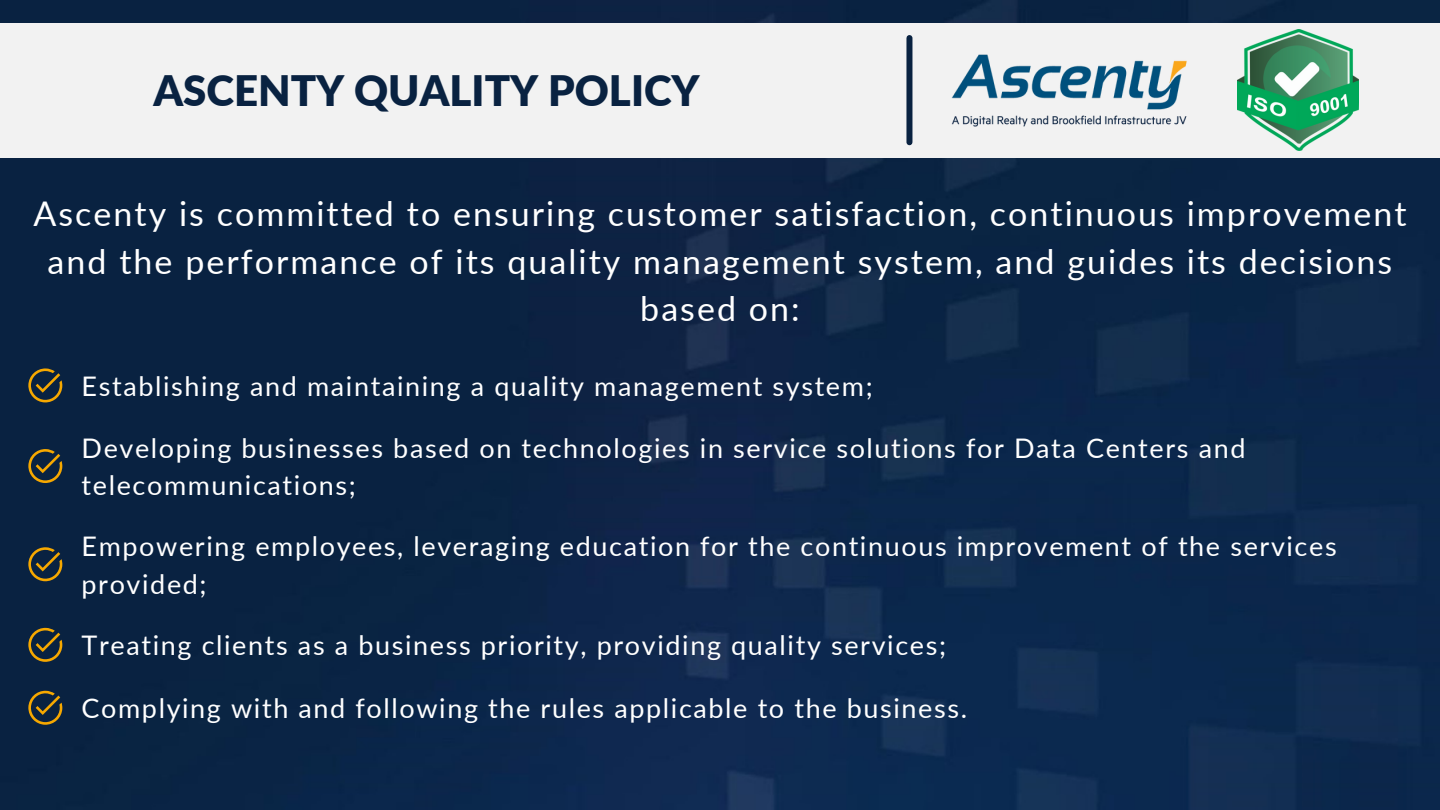
<style>
.page{position:relative;width:1440px;height:810px;background:#fff}
.page>*{position:absolute;margin:0;border:0;box-sizing:border-box;transform-origin:0 0}
.t1{font:900 42px "Lato";color:#092241}
.t2{font:34px/47.2px "Lato";letter-spacing:.06em;color:#fff;text-align:center}
.t3{font:27px/37.5px "Lato";letter-spacing:.06em;color:#fff}
</style>
<div class="page">
<img style="left:0;top:0;width:1440px;height:810px">
<div style="left:0;top:23px;width:1440px;height:135px;background:#f2f2f2"></div>
<svg style="left:28px;top:547px;width:34px;height:35px"></svg>
<svg style="left:28px;top:449px;width:34px;height:34px"></svg>
<svg style="left:28px;top:691px;width:34px;height:34px"></svg>
<svg style="left:28px;top:368px;width:34px;height:35px"></svg>
<svg style="left:28px;top:628px;width:34px;height:34px"></svg>
<img style="left:951px;top:54px;width:236px;height:73px">
<div style="left:906px;top:38px;width:6px;height:104px;background:#092241"></div>
<img style="left:1237px;top:30px;width:122px;height:121px">
<p class="t1" style="left:153px;top:64px;width:548px">ASCENTY QUALITY POLICY</p>
<p class="t2" style="left:33px;top:190px;width:1375px">Ascenty is committed to ensuring customer satisfaction, continuous improvement and the performance of its quality management system, and guides its decisions based on:</p>
<p class="t3" style="left:82px;top:367px;width:793px">Establishing and maintaining a quality management system;</p>
<p class="t3" style="left:82px;top:429px;width:1166px">Developing businesses based on technologies in service solutions for Data Centers and telecommunications;</p>
<p class="t3" style="left:82px;top:527px;width:1257px">Empowering employees, leveraging education for the continuous improvement of the services provided;</p>
<p class="t3" style="left:82px;top:626px;width:866px">Treating clients as a business priority, providing quality services;</p>
<p class="t3" style="left:82px;top:689px;width:887px">Complying with and following the rules applicable to the business.</p>
</div>
